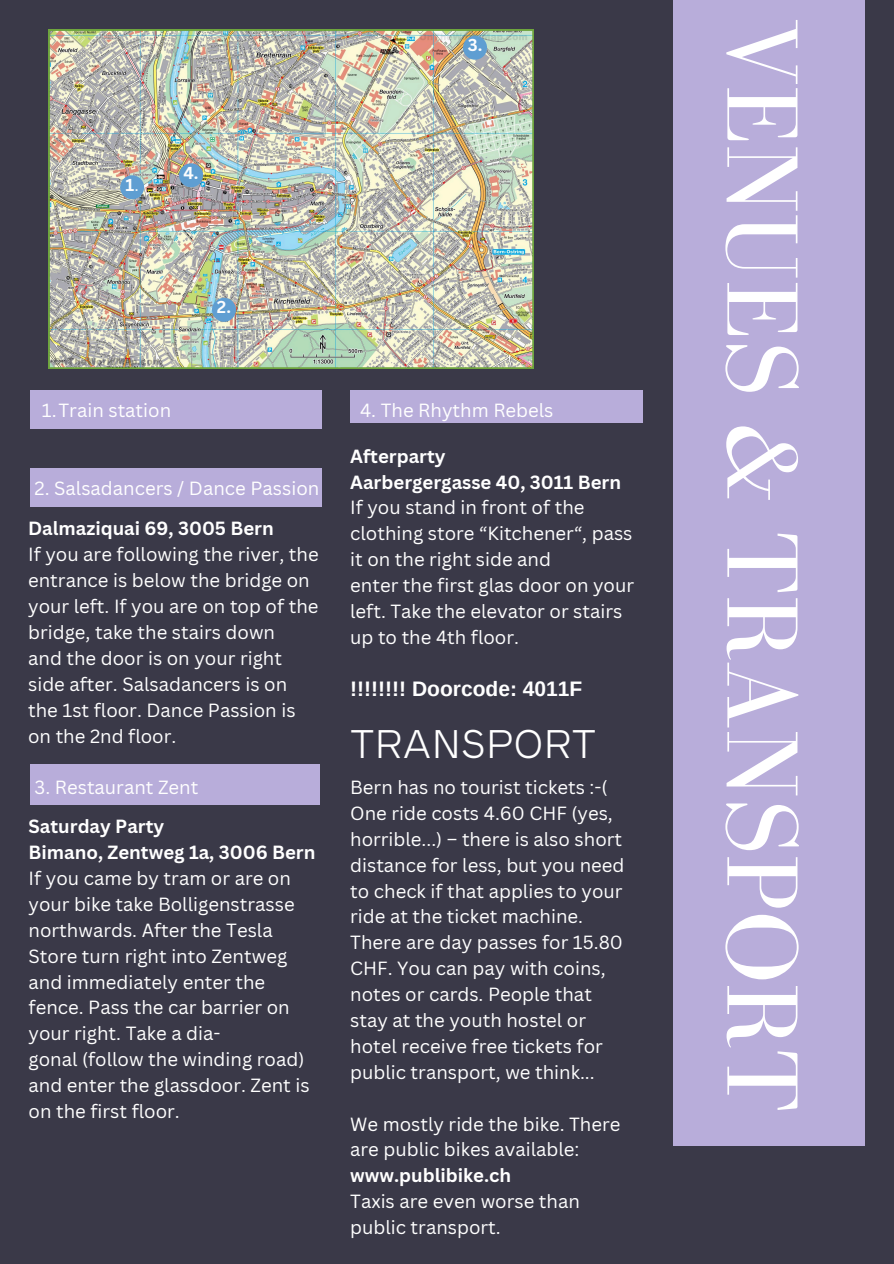
<style>
.page{position:relative;width:894px;height:1264px;background:#fff}
.page>*{position:absolute;margin:0;border:0;box-sizing:border-box;transform-origin:0 0}
.t1{font:104.1px "Bodoni FLF";color:#fff}
.t2{font:300 36px "Radnika Next";color:#fff}
.t3{font:700 21px "Arimo";color:#fff}
.t4{font:18.6px/25.8px "Canva Sans";color:#fff}
.t5{font:700 18.6px "Canva Sans";color:#fff}
.t6{font:700 16.8px "Canva Sans";color:#fcfdfe}
.s1{font-weight:400}
.s2{font-weight:700}
</style>
<div class="page">
<div style="left:0;top:0;width:893px;height:1263px;background:#3a3948"></div>
<div style="left:30px;top:390px;width:291px;height:38px;background:#b8adda"></div>
<div style="left:30px;top:764px;width:289px;height:40px;background:#b8adda"></div>
<div style="left:350px;top:390px;width:292px;height:33px;background:#b8adda"></div>
<div style="left:30px;top:469px;width:291px;height:38px;background:#b8adda"></div>
<img style="left:48px;top:30px;width:485px;height:339px">
<div style="left:463px;top:36px;width:24px;height:24px;background:#5f9ed2;border-radius:50%"></div>
<div style="left:673px;top:0;width:191px;height:1145px;background:#b8adda"></div>
<div style="left:120px;top:175px;width:24px;height:24px;background:#5f9ed2;border-radius:50%"></div>
<div style="left:179px;top:163px;width:24px;height:24px;background:#5f9ed2;border-radius:50%"></div>
<div style="left:212px;top:298px;width:24px;height:24px;background:#5f9ed2;border-radius:50%"></div>
<p class="t6" style="left:467px;top:33px;width:16px">3.</p>
<p class="t6" style="left:125px;top:172px;width:15px">1<span class="s1">.</span></p>
<h2 class="t6" style="left:183px;top:160px;width:17px">4.</h2>
<p class="t6" style="left:217px;top:295px;width:15px">2.</p>
<h1 class="t4" style="left:42px;top:396px;width:131px">1.Train station</h1>
<p class="t4" style="left:35px;top:475px;width:286px">2. Salsadancers / Dance Passion</p>
<h4 class="t5" style="left:28px;top:515px;width:247px">Dalmaziquai 69, 3005 Bern</h4>
<h4 class="t4" style="left:28px;top:541px;width:292px">If you are following the river, the entrance is below the bridge on your left. If you are on top of the bridge, take the stairs down</h4>
<p class="t4" style="left:28px;top:644px;width:269px">and the door is on your right side after. Salsadancers is on the 1st floor. Dance Passion is on the 2nd floor.</p>
<h4 class="t4" style="left:35px;top:774px;width:165px">3. Restaurant Zent</h4>
<p class="t5" style="left:29px;top:813px;width:137px">Saturday Party</p>
<p class="t5" style="left:29px;top:839px;width:288px">Bimano, Zentweg 1a, 3006 Bern</p>
<p class="t4" style="left:29px;top:864px;width:267px">If you came by tram or are on your bike take Bolligenstrasse northwards. After the Tesla<br>Store turn right into Zentweg</p>
<p class="t4" style="left:29px;top:968px;width:262px">and immediately enter the fence. Pass the car barrier on your right. Take a dia-</p>
<p class="t4" style="left:29px;top:1046px;width:282px">gonal (follow the winding road) and enter the glassdoor. Zent is on the first floor.</p>
<p class="t4" style="left:360px;top:396px;width:195px">4. The Rhythm Rebels</p>
<p class="t5" style="left:350px;top:443px;width:97px">Afterparty</p>
<p class="t5" style="left:350px;top:468px;width:272px">Aarbergergasse 40, 3011 Bern</p>
<h3 class="t4" style="left:350px;top:494px;width:284px">If you stand in front of the clothing store “Kitchener“, pass it on the right side and</h3>
<p class="t4" style="left:350px;top:572px;width:285px">enter the first glas door on your left. Take the elevator or stairs up to the 4th floor.</p>
<p class="t3" style="left:350px;top:676px;width:234px">!!!!!!!! Doorcode: 4011F</p>
<p class="t2" style="left:350px;top:723px;width:247px">TRANSPORT</p>
<p class="t4" style="left:350px;top:774px;width:276px">Bern has no tourist tickets :-(<br>One ride costs 4.60 CHF (yes, horrible...) – there is also short distance for less, but you need to check if that applies to your ride at the ticket machine.<br>There are day passes for 15.80<br>CHF. You can pay with coins, notes or cards. People that stay at the youth hostel or hotel receive free tickets for public transport, we think...</p>
<p class="t4" style="left:350px;top:1110px;width:272px">We mostly ride the bike. There are public bikes available: <span class="s2">www.publibike.ch</span></p>
<p class="t4" style="left:350px;top:1188px;width:231px">Taxis are even worse than public transport.</p>
<p class="t1" style="left:818px;top:19px;width:1095px;rotate:90deg">VENUES &amp; TRANSPORT</p>
</div>
